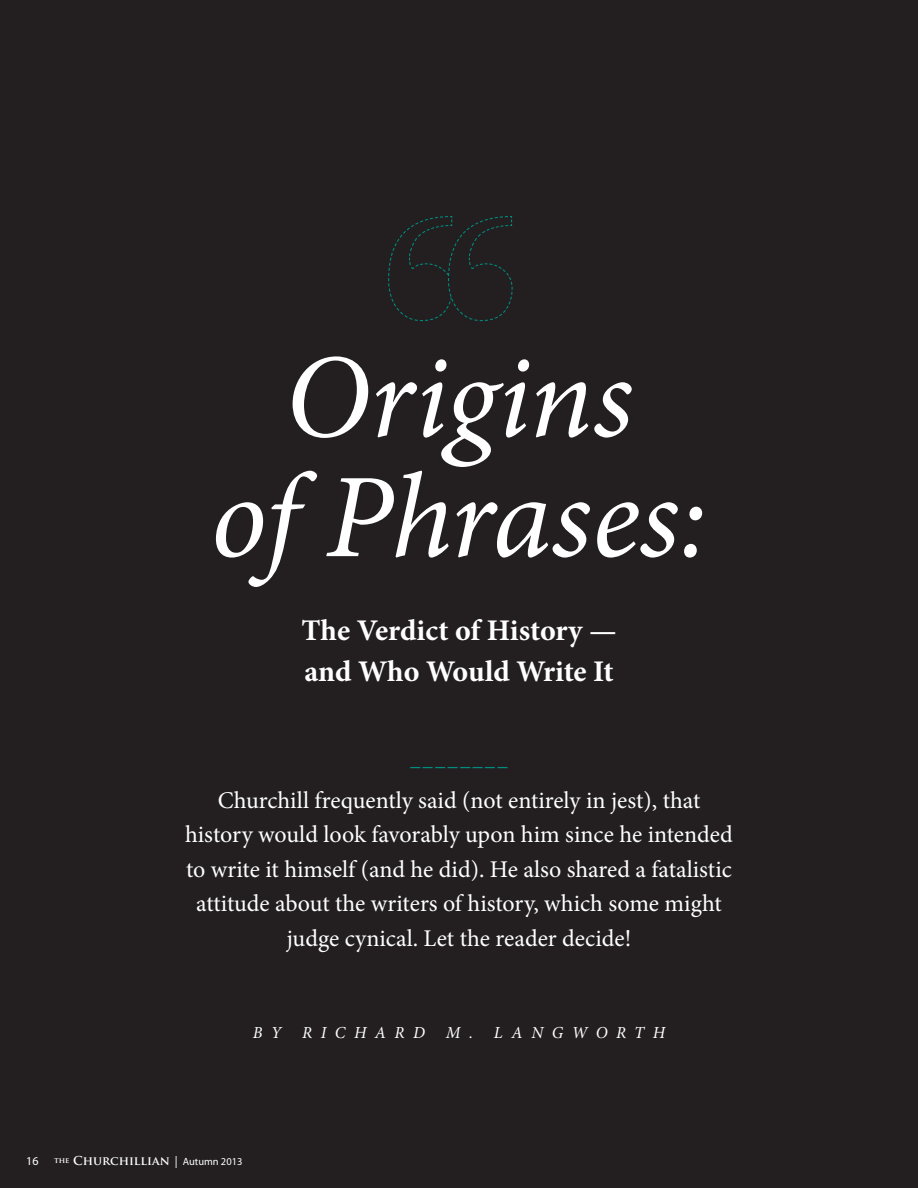
<style>
.page{position:relative;width:918px;height:1188px;background:#231f20}
.page>*{position:absolute;margin:0;border:0;box-sizing:border-box;transform-origin:0 0}
.t1{font:italic 120px/120px "Minion Pro";letter-spacing:-.005em;color:#fff;text-align:center}
.t2{font:700 30px/40.5px "Minion Pro";letter-spacing:-.095em;color:#fff}
.t3{font:24px/34.5px "Minion Pro";color:#fff;text-align:center}
.t4{font:24px "Minion Pro";color:#008c7f}
.t5{font:italic 16.8px "Minion Pro";color:#fff}
.t6{font:700 12px "Trajan Pro";color:#fff}
.t7{font:12px "Myriad Pro";color:#fff}
.s1{font-family:"Myriad Pro";font-weight:400}
.s2{font-family:"Myriad Pro";font-weight:400;font-size:10.5px}
</style>
<div class="page">
<svg style="left:388px;top:216px;width:125px;height:106px"></svg>
<h1 class="t1" style="left:210px;top:338px;width:499px">ORIGINS<br>OF PHRASES:</h1>
<p class="t2" style="left:301px;top:610px;width:317px">The Verdict of History — and Who Would Write It</p>
<p class="t4" style="left:409px;top:750px;width:101px">––––––––</p>
<p class="t3" style="left:185px;top:783px;width:549px">Churchill frequently said (not entirely in jest), that history would look favorably upon him since he intended to write it himself (and he did). He also shared a fatalistic attitude about the writers of history, which some might judge cynical. Let the reader decide!</p>
<p class="t5" style="left:253px;top:1021px;width:68px">BY RICHARD</p>
<p class="t5" style="left:446px;top:1021px;width:53px">M. LANGWORTH</p>
<p class="t7" style="left:26px;top:1154px;width:14px">16</p>
<p class="t6" style="left:54px;top:1153px;width:190px"><sup>THE</sup> CHURCHILLIAN <span class="s1">|</span> <span class="s2">Autumn 2013</span></p>
</div>
